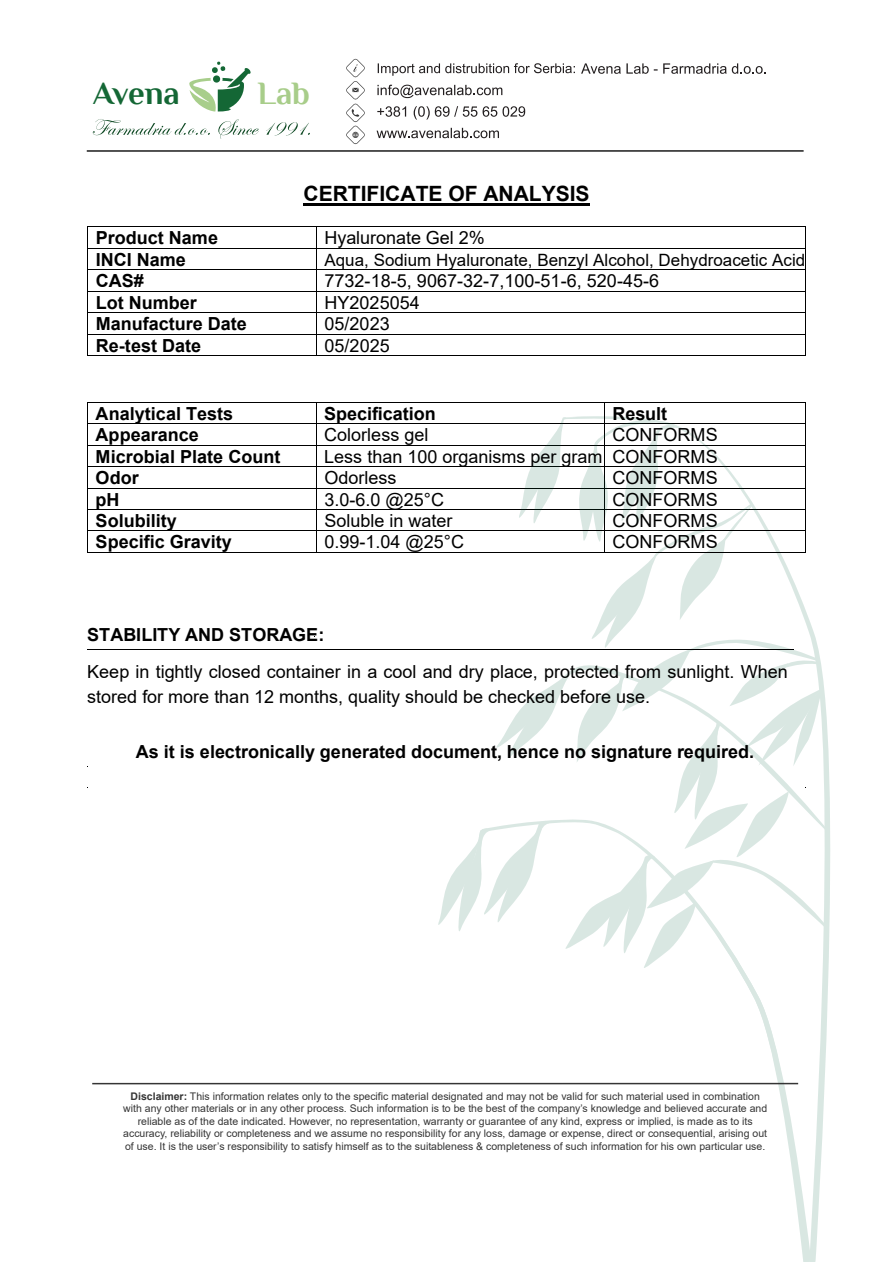
<style>
.page{position:relative;width:893px;height:1262px;background:#fff}
.page>*{position:absolute;margin:0;border:0;box-sizing:border-box;transform-origin:0 0}
.t1{font:700 32.55px "Philosopher";letter-spacing:-.005em;color:#146735}
.t2{font:700 32.55px "Philosopher";color:#a8cd8a}
.t3{font:700 21px "Arial";color:#000}
.t4{font:18px/21.5px "Arial";color:#000}
.t5{font:700 18px/21.5px "Arial";color:#000}
.t6{font:16.95px "Arial";color:#000}
.t7{font:10.5px/12.6px "Arial";color:#353535;text-align:center}
.s1{font-weight:700}
</style>
<div class="page">
<hr style="left:88px;top:402px;width:228px;height:1px;background:#000">
<hr style="left:316px;top:402px;width:489px;height:1px;background:#000">
<hr style="left:88px;top:423px;width:228px;height:1px;background:#000">
<hr style="left:316px;top:423px;width:489px;height:1px;background:#000">
<hr style="left:88px;top:445px;width:228px;height:1px;background:#000">
<hr style="left:316px;top:445px;width:489px;height:1px;background:#000">
<hr style="left:88px;top:466px;width:228px;height:1px;background:#000">
<hr style="left:316px;top:466px;width:489px;height:1px;background:#000">
<hr style="left:88px;top:488px;width:228px;height:1px;background:#000">
<hr style="left:316px;top:488px;width:489px;height:1px;background:#000">
<hr style="left:88px;top:509px;width:228px;height:1px;background:#000">
<hr style="left:316px;top:509px;width:489px;height:1px;background:#000">
<hr style="left:303px;top:203px;width:286px;height:2px;background:#000">
<hr style="left:88px;top:227px;width:228px;height:1px;background:#000">
<hr style="left:317px;top:227px;width:488px;height:1px;background:#000">
<hr style="left:88px;top:248px;width:228px;height:1px;background:#000">
<hr style="left:317px;top:248px;width:488px;height:1px;background:#000">
<hr style="left:88px;top:269px;width:228px;height:1px;background:#000">
<hr style="left:317px;top:269px;width:488px;height:1px;background:#000">
<hr style="left:88px;top:291px;width:228px;height:1px;background:#000">
<hr style="left:317px;top:291px;width:488px;height:1px;background:#000">
<hr style="left:88px;top:312px;width:228px;height:1px;background:#000">
<hr style="left:317px;top:312px;width:488px;height:1px;background:#000">
<hr style="left:88px;top:334px;width:228px;height:1px;background:#000">
<hr style="left:317px;top:334px;width:488px;height:1px;background:#000">
<svg style="left:87px;top:227px;width:1px;height:129px"></svg>
<hr style="left:88px;top:355px;width:228px;height:1px;background:#000">
<svg style="left:316px;top:227px;width:1px;height:129px"></svg>
<hr style="left:317px;top:355px;width:488px;height:1px;background:#000">
<svg style="left:805px;top:227px;width:1px;height:129px"></svg>
<svg style="left:811px;top:747px;width:19px;height:514px"></svg>
<svg style="left:479px;top:972px;width:332px;height:289px"></svg>
<hr style="left:92px;top:1082px;width:706px;height:2px;background:#353535">
<hr style="left:87px;top:150px;width:716px;height:2px;background:#353535">
<svg style="left:581px;top:63px;width:39px;height:11px"></svg>
<svg style="left:626px;top:63px;width:31px;height:11px"></svg>
<svg style="left:663px;top:63px;width:102px;height:11px"></svg>
<svg style="left:377px;top:85px;width:125px;height:13px"></svg>
<svg style="left:377px;top:106px;width:29px;height:11px"></svg>
<svg style="left:413px;top:106px;width:16px;height:14px"></svg>
<svg style="left:435px;top:106px;width:90px;height:11px"></svg>
<svg style="left:376px;top:128px;width:123px;height:10px"></svg>
<svg style="left:189px;top:61px;width:62px;height:50px"></svg>
<svg style="left:377px;top:63px;width:198px;height:13px"></svg>
<svg style="left:346px;top:59px;width:18px;height:85px"></svg>
<svg style="left:93px;top:119px;width:117px;height:16px"></svg>
<svg style="left:218px;top:119px;width:41px;height:20px"></svg>
<svg style="left:266px;top:122px;width:44px;height:14px"></svg>
<hr style="left:87px;top:649px;width:706px;height:1px;background:#000">
<hr style="left:88px;top:530px;width:228px;height:1px;background:#000">
<hr style="left:316px;top:530px;width:489px;height:1px;background:#000">
<svg style="left:87px;top:402px;width:1px;height:151px"></svg>
<hr style="left:88px;top:552px;width:228px;height:1px;background:#000">
<svg style="left:316px;top:403px;width:1px;height:149px"></svg>
<hr style="left:316px;top:552px;width:489px;height:1px;background:#000">
<svg style="left:438px;top:402px;width:387px;height:570px"></svg>
<h1 class="t1" style="left:93px;top:76px;width:88px">Avena</h1>
<h1 class="t2" style="left:257px;top:76px;width:54px">Lab</h1>
<h2 class="t3" style="left:303px;top:179px;width:287px">CERTIFICATE OF ANALYSIS</h2>
<h3 class="t5" style="left:96px;top:227px;width:124px">Product Name</h3>
<h3 class="t4" style="left:324px;top:227px;width:162px">Hyaluronate Gel 2%</h3>
<h3 class="t5" style="left:96px;top:249px;width:92px">INCI Name</h3>
<h3 class="t6" style="left:324px;top:248px;width:482px">Aqua, Sodium Hyaluronate, Benzyl Alcohol, Dehydroacetic Acid</h3>
<h3 class="t5" style="left:96px;top:270px;width:50px">CAS#</h3>
<h3 class="t4" style="left:324px;top:270px;width:336px">7732-18-5, 9067-32-7,100-51-6, 520-45-6</h3>
<h3 class="t5" style="left:96px;top:292px;width:102px">Lot Number</h3>
<h3 class="t4" style="left:324px;top:291px;width:97px">HY2025054</h3>
<h3 class="t5" style="left:96px;top:313px;width:153px">Manufacture Date</h3>
<h3 class="t4" style="left:324px;top:313px;width:67px">05/2023</h3>
<h3 class="t5" style="left:96px;top:335px;width:107px">Re-test Date</h3>
<h3 class="t4" style="left:324px;top:334px;width:67px">05/2025</h3>
<h3 class="t5" style="left:96px;top:403px;width:139px">Analytical Tests</h3>
<h3 class="t5" style="left:324px;top:403px;width:113px">Specification</h3>
<h3 class="t5" style="left:96px;top:424px;width:186px">Appearance<br>Microbial Plate Count<br>Odor<br>pH</h3>
<h3 class="t4" style="left:324px;top:424px;width:280px">Colorless gel<br>Less than 100 organisms per gram</h3>
<h3 class="t4" style="left:324px;top:467px;width:121px">Odorless<br>3.0-6.0 @25°C</h3>
<h3 class="t5" style="left:612px;top:403px;width:56px">Result</h3>
<h3 class="t4" style="left:612px;top:424px;width:106px;text-align:justify">CONFORMS CONFORMS CONFORMS CONFORMS</h3>
<h3 class="t5" style="left:96px;top:510px;width:138px">Solubility<br>Specific Gravity</h3>
<h3 class="t4" style="left:324px;top:509px;width:141px">Soluble in water<br>0.99-1.04 @25°C</h3>
<h3 class="t4" style="left:612px;top:510px;width:106px">CONFORMS<br>CONFORMS</h3>
<h3 class="t5" style="left:87px;top:624px;width:239px">STABILITY AND STORAGE:</h3>
<h3 class="t4" style="left:87px;top:658px;width:702px;line-height:25.3px">Keep in tightly closed container in a cool and dry place, protected from sunlight. When stored for more than 12 months, quality should be checked before use.</h3>
<h3 class="t5" style="left:136px;top:741px;width:619px">As it is electronically generated document, hence no signature required.</h3>
<p class="t7" style="left:123px;top:1089px;width:645px"><span class="s1">Disclaimer:</span> This information relates only to the specific material designated and may not be valid for such material used in combination with any other materials or in any other process. Such information is to be the best of the company’s knowledge and believed accurate and reliable as of the date indicated. However, no representation, warranty or guarantee of any kind, express or implied, is made as to its accuracy, reliability or completeness and we assume no responsibility for any loss, damage or expense, direct or consequential, arising out of use. It is the user’s responsibility to satisfy himself as to the suitableness &amp; completeness of such information for his own particular use.</p>
</div>
